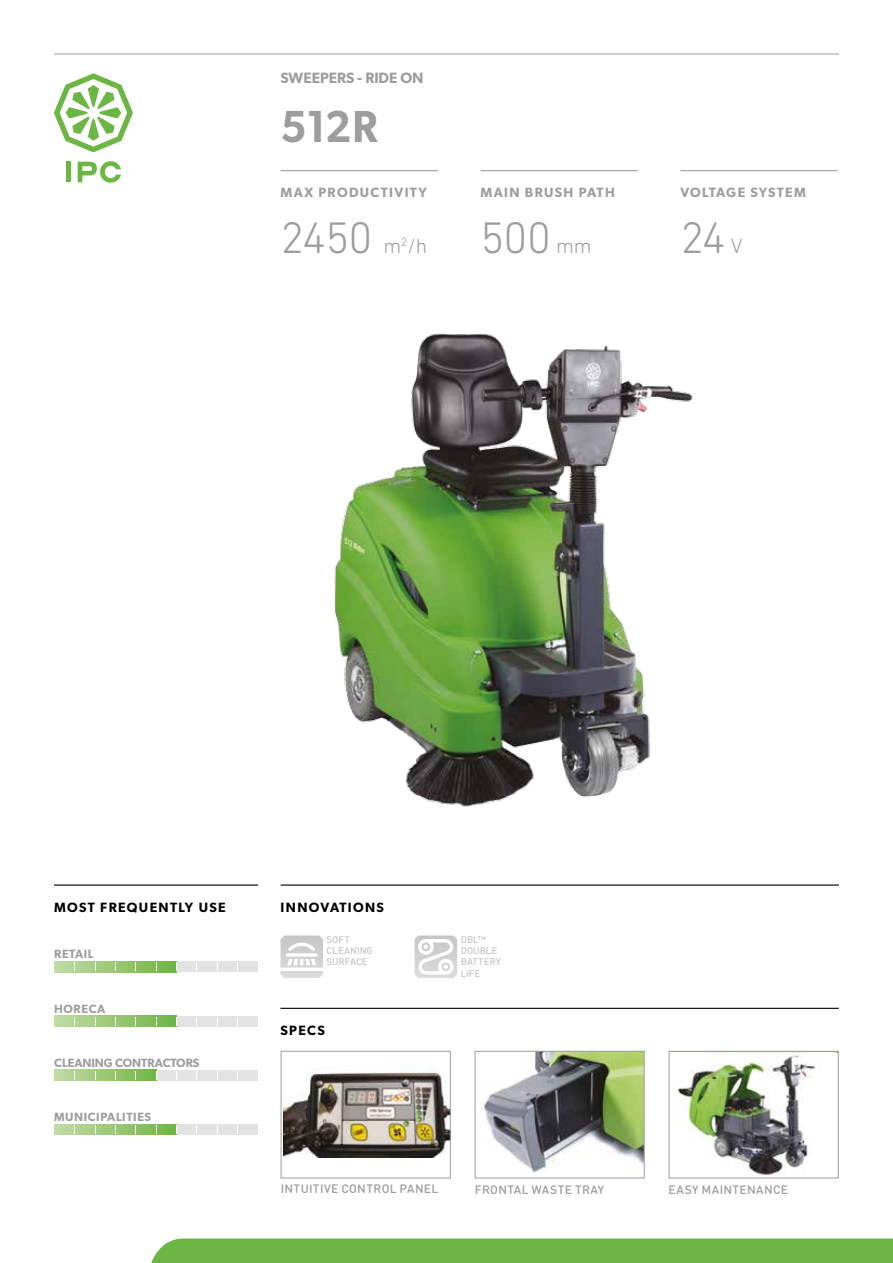
<style>
.page{position:relative;width:893px;height:1263px;background:#fff}
.page>*{position:absolute;margin:0;border:0;box-sizing:border-box;transform-origin:0 0}
.t1{font:300 45px "DIN Next Rounded LT Pro";letter-spacing:-.02em;color:#9d9d9c}
.t2{font:600 45px "Gibson";color:#9d9d9c;scale:.93 1}
.t3{font:600 15px "Gibson";color:#9d9d9c}
.t4{font:600 13.5px "Gibson";letter-spacing:.1em;color:#000}
.t5{font:600 13.5px "Gibson";letter-spacing:.1em;color:#9d9d9c}
.t6{font:600 13.5px "Gibson";letter-spacing:.08em;color:#9d9d9c}
.t7{font:500 12px "DIN Round Pro";letter-spacing:.035em;color:#9d9d9c}
.t8{font:600 12px "Gibson";letter-spacing:.05em;color:#9d9d9c}
.t9{font:600 12px "Gibson";color:#9d9d9c}
.t10{font:500 9.6px/11.2px "DIN Round Pro";letter-spacing:-.005em;color:#c6c6c6}
.s1{font-size:21px}
</style>
<div class="page">
<hr style="left:54px;top:54px;width:785px;height:1px;background:#9d9d9c">
<div style="left:66px;top:162px;width:5px;height:20px;background:#6bb644"></div>
<svg style="left:78px;top:161px;width:43px;height:22px"></svg>
<svg style="left:54px;top:73px;width:79px;height:79px"></svg>
<div style="left:151px;top:1238px;width:742px;height:25px;background:#6bb644"></div>
<hr style="left:281px;top:170px;width:157px;height:1px;background:#9d9d9c">
<hr style="left:480px;top:170px;width:158px;height:1px;background:#9d9d9c">
<hr style="left:680px;top:170px;width:158px;height:1px;background:#9d9d9c">
<hr style="left:54px;top:884px;width:204px;height:2px;background:#000">
<hr style="left:281px;top:884px;width:558px;height:2px;background:#000">
<hr style="left:280px;top:1008px;width:559px;height:1px;background:#000">
<img style="left:334px;top:333px;width:359px;height:474px">
<div style="left:54px;top:961px;width:204px;height:11px;background:#e3e3e3"></div>
<svg style="left:54px;top:961px;width:122px;height:11px"></svg>
<div style="left:54px;top:1070px;width:204px;height:10px;background:#e3e3e3"></div>
<svg style="left:54px;top:1070px;width:102px;height:10px"></svg>
<div style="left:54px;top:1016px;width:204px;height:10px;background:#e3e3e3"></div>
<svg style="left:54px;top:1016px;width:122px;height:10px"></svg>
<div style="left:54px;top:1124px;width:204px;height:11px;background:#e3e3e3"></div>
<svg style="left:54px;top:1124px;width:122px;height:11px"></svg>
<img style="left:481px;top:1053px;width:162px;height:120px">
<div style="left:475px;top:1051px;width:170px;height:127px;border:1px solid #9d9d9c"></div>
<img style="left:283px;top:1071px;width:166px;height:86px">
<div style="left:281px;top:1051px;width:170px;height:127px;border:1px solid #9d9d9c"></div>
<img style="left:676px;top:1053px;width:145px;height:122px">
<div style="left:669px;top:1051px;width:170px;height:127px;border:1px solid #9d9d9c"></div>
<svg style="left:415px;top:935px;width:42px;height:43px"></svg>
<svg style="left:280px;top:935px;width:43px;height:43px"></svg>
<p class="t3" style="left:281px;top:69px;width:144px">SWEEPERS - RIDE ON</p>
<h1 class="t2" style="left:281px;top:100px;width:106px">512R</h1>
<p class="t5" style="left:281px;top:185px;width:148px">MAX PRODUCTIVITY</p>
<p class="t5" style="left:480px;top:185px;width:136px">MAIN BRUSH PATH</p>
<p class="t6" style="left:680px;top:185px;width:127px">VOLTAGE SYSTEM</p>
<h1 class="t1" style="left:281px;top:212px;width:312px">2450 <span class="s1">m</span><sup>2</sup><span class="s1">/h</span> 500 <span class="s1">mm</span></h1>
<h1 class="t1" style="left:680px;top:212px;width:64px">24 <span class="s1">V</span></h1>
<p class="t4" style="left:54px;top:899px;width:173px">MOST FREQUENTLY USE</p>
<p class="t4" style="left:281px;top:899px;width:105px">INNOVATIONS</p>
<p class="t8" style="left:54px;top:947px;width:41px">RETAIL</p>
<p class="t8" style="left:54px;top:1001px;width:53px">HORECA</p>
<p class="t9" style="left:54px;top:1055px;width:147px">CLEANING CONTRACTORS</p>
<p class="t8" style="left:54px;top:1109px;width:99px">MUNICIPALITIES</p>
<p class="t10" style="left:327px;top:933px;width:48px">SOFT<br>CLEANING<br>SURFACE</p>
<p class="t4" style="left:280px;top:1022px;width:46px">SPECS</p>
<p class="t10" style="left:461px;top:933px;width:42px">DBL™<br>DOUBLE<br>BATTERY<br>LIFE</p>
<p class="t7" style="left:281px;top:1181px;width:159px">INTUITIVE CONTROL PANEL</p>
<p class="t7" style="left:475px;top:1181px;width:131px">FRONTAL WASTE TRAY</p>
<p class="t7" style="left:669px;top:1181px;width:121px">EASY MAINTENANCE</p>
</div>
